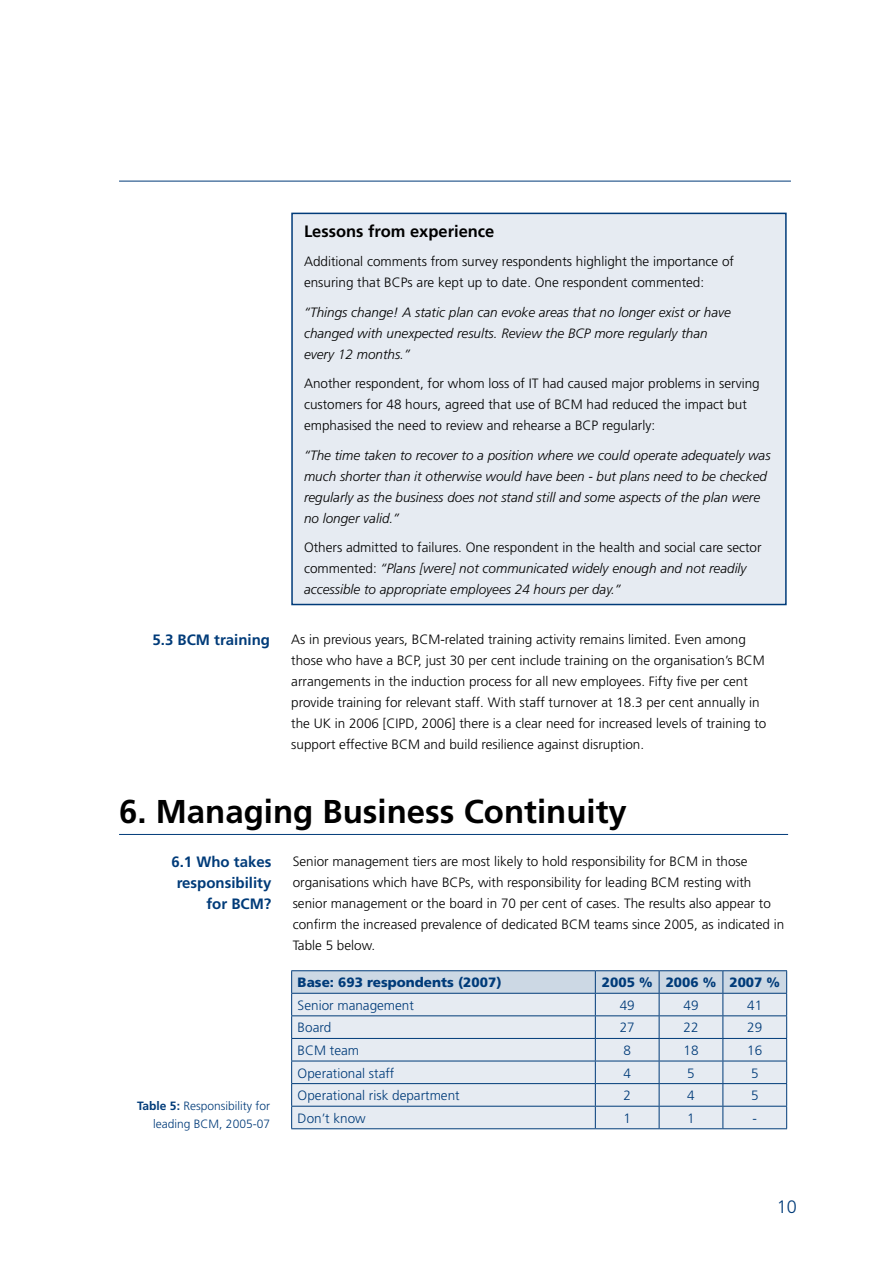
<style>
.page{position:relative;width:893px;height:1263px;background:#fff}
.page>*{position:absolute;margin:0;border:0;box-sizing:border-box;transform-origin:0 0}
.t1{font:700 33px "Frutiger";color:#000}
.t2{font:300 18px "Frutiger";color:#003b79}
.t3{font:700 16.5px "Frutiger";color:#000}
.t4{font:700 15px/21px "Frutiger";color:#003b79;text-align:right}
.t5{font:300 13.5px/21px "Frutiger";color:#000}
.t6{font:italic 300 13.5px/21px "Frutiger";color:#000}
.t7{font:300 13.5px "Frutiger";color:#003b79}
.t8{font:900 13.5px "Frutiger";color:#003b79}
.t9{font:300 12px/18px "Frutiger";color:#003b79;text-align:right}
.s1{font-style:normal}
.s2{font-weight:700}
</style>
<div class="page">
<div style="left:292px;top:213px;width:494px;height:391px;background:#e6ebf2"></div>
<div style="left:291px;top:213px;width:496px;height:392px;border:2px solid #003b79"></div>
<hr style="left:119px;top:181px;width:672px;height:1px;background:#003b79">
<hr style="left:119px;top:834px;width:669px;height:1px;background:#003b79">
<hr style="left:291px;top:970px;width:304px;height:1px;background:#003b79">
<hr style="left:595px;top:970px;width:64px;height:1px;background:#003b79">
<hr style="left:659px;top:970px;width:64px;height:1px;background:#003b79">
<hr style="left:723px;top:970px;width:64px;height:1px;background:#003b79">
<svg style="left:291px;top:971px;width:496px;height:157px;background:#d7dfea"></svg>
<hr style="left:291px;top:1128px;width:304px;height:1px;background:#003b79">
<hr style="left:595px;top:1128px;width:64px;height:1px;background:#003b79">
<hr style="left:659px;top:1128px;width:64px;height:1px;background:#003b79">
<hr style="left:723px;top:1128px;width:64px;height:1px;background:#003b79">
<p class="t4" style="left:152px;top:629px;width:119px">5.3 BCM training</p>
<p class="t3" style="left:304px;top:221px;width:192px">Lessons from experience</p>
<p class="t5" style="left:304px;top:251px;width:432px">Additional comments from survey respondents highlight the importance of ensuring that BCPs are kept up to date. One respondent commented:</p>
<p class="t6" style="left:304px;top:301px;width:428px">“Things change! A static plan can evoke areas that no longer exist or have changed with unexpected results. Review the BCP more regularly than every 12 months.”</p>
<p class="t5" style="left:304px;top:373px;width:457px">Another respondent, for whom loss of IT had caused major problems in serving customers for 48 hours, agreed that use of BCM had reduced the impact but emphasised the need to review and rehearse a BCP regularly:</p>
<p class="t6" style="left:304px;top:444px;width:468px">“The time taken to recover to a position where we could operate adequately was much shorter than it otherwise would have been - but plans need to be checked regularly as the business does not stand still and some aspects of the plan were no longer valid.”</p>
<p class="t6" style="left:304px;top:537px;width:459px"><span class="s1">Others admitted to failures. One respondent in the health and social care sector commented:</span> “Plans [were] not communicated widely enough and not readily accessible to appropriate employees 24 hours per day.”</p>
<p class="t5" style="left:291px;top:629px;width:477px">As in previous years, BCM-related training activity remains limited. Even among those who have a BCP, just 30 per cent include training on the organisation’s BCM arrangements in the induction process for all new employees. Fifty five per cent provide training for relevant staff. With staff turnover at 18.3 per cent annually in the UK in 2006 [CIPD, 2006] there is a clear need for increased levels of training to support effective BCM and build resilience against disruption.</p>
<h1 class="t1" style="left:119px;top:792px;width:509px">6. Managing Business Continuity</h1>
<p class="t5" style="left:293px;top:851px;width:493px">Senior management tiers are most likely to hold responsibility for BCM in those organisations which have BCPs, with responsibility for leading BCM resting with senior management or the board in 70 per cent of cases. The results also appear to confirm the increased prevalence of dedicated BCM teams since 2005, as indicated in Table 5 below.</p>
<p class="t4" style="left:171px;top:851px;width:102px">6.1 Who takes responsibility for BCM?</p>
<p class="t9" style="left:137px;top:1097px;width:134px"><span class="s2">Table 5:</span> Responsibility for leading BCM, 2005-07</p>
<p class="t8" style="left:298px;top:974px;width:205px">Base: 693 respondents (2007)</p>
<p class="t8" style="left:602px;top:974px;width:180px">2005 % 2006 % 2007 %</p>
<p class="t7" style="left:298px;top:997px;width:118px">Senior management</p>
<p class="t7" style="left:620px;top:997px;width:17px">49</p>
<p class="t7" style="left:683px;top:997px;width:17px">49</p>
<p class="t7" style="left:747px;top:997px;width:17px">41</p>
<p class="t7" style="left:298px;top:1020px;width:35px">Board</p>
<p class="t7" style="left:620px;top:1020px;width:17px">27</p>
<p class="t7" style="left:683px;top:1020px;width:17px">22</p>
<p class="t7" style="left:747px;top:1020px;width:17px">29</p>
<p class="t7" style="left:298px;top:1043px;width:63px">BCM team</p>
<p class="t7" style="left:623px;top:1043px;width:9px">8</p>
<p class="t7" style="left:683px;top:1043px;width:17px">18</p>
<p class="t7" style="left:747px;top:1043px;width:17px">16</p>
<p class="t7" style="left:298px;top:1065px;width:98px">Operational staff</p>
<p class="t7" style="left:623px;top:1065px;width:9px">4</p>
<p class="t7" style="left:687px;top:1065px;width:9px">5</p>
<p class="t7" style="left:751px;top:1065px;width:9px">5</p>
<p class="t7" style="left:298px;top:1088px;width:164px">Operational risk department</p>
<p class="t7" style="left:623px;top:1088px;width:9px">2</p>
<p class="t7" style="left:687px;top:1088px;width:9px">4</p>
<p class="t7" style="left:751px;top:1088px;width:9px">5</p>
<p class="t7" style="left:298px;top:1110px;width:70px">Don’t know</p>
<p class="t7" style="left:623px;top:1110px;width:9px">1</p>
<p class="t7" style="left:687px;top:1110px;width:9px">1</p>
<p class="t7" style="left:752px;top:1110px;width:6px">-</p>
<h2 class="t2" style="left:777px;top:1197px;width:22px">10</h2>
</div>
